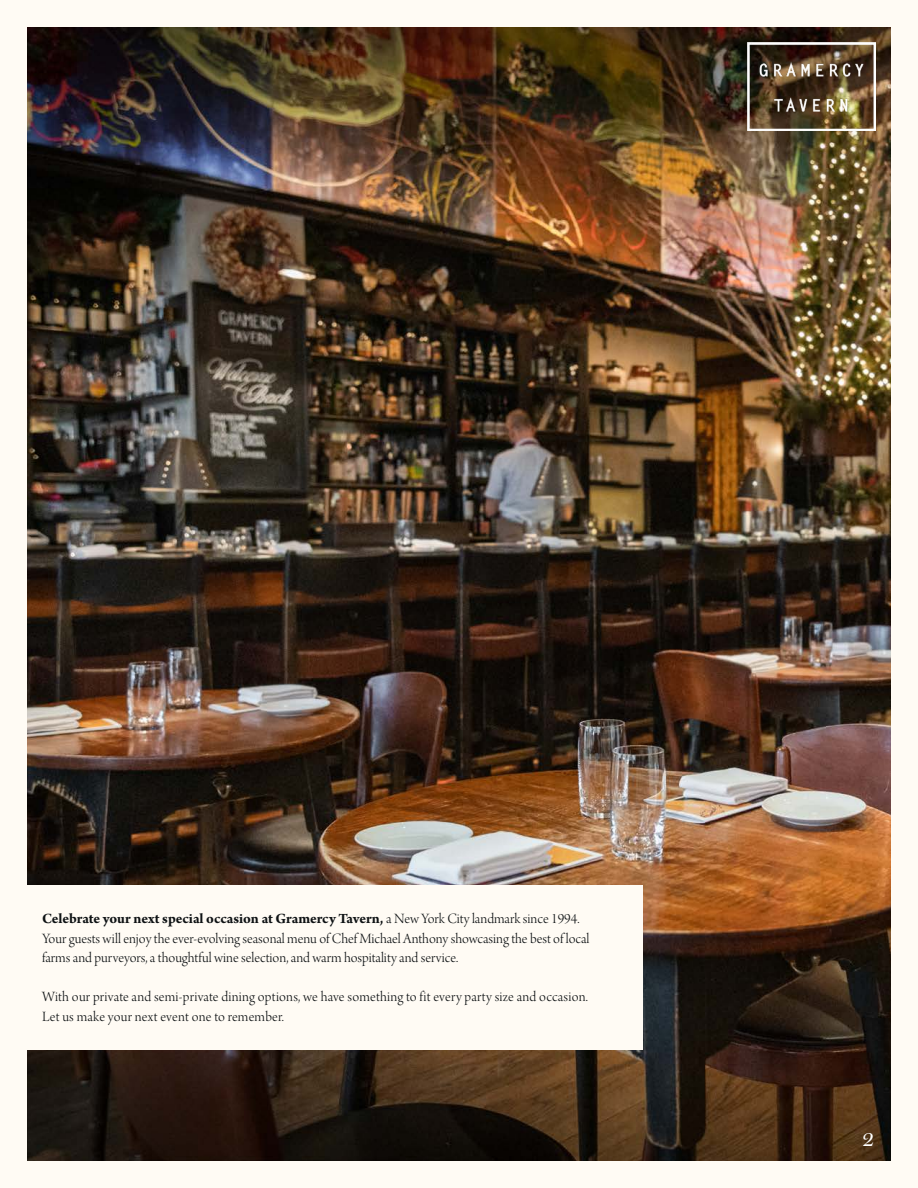
<style>
.page{position:relative;width:918px;height:1188px;background:#fffbf4}
.page>*{position:absolute;margin:0;border:0;box-sizing:border-box;transform-origin:0 0}
.t1{font:21px "Miller Display Roman";color:#fff}
.t2{font:15px/19.5px "Arno Pro Light Display";color:#0e1214}
.t3{font:700 15px "Arno Pro";letter-spacing:-.005em;color:#0e1214}
.s1{font-family:"Arno Pro Light Display";font-weight:400}
</style>
<div class="page">
<img style="left:27px;top:27px;width:864px;height:1134px">
<div style="left:26px;top:886px;width:617px;height:164px;background:#fffbf4"></div>
<img style="left:747px;top:42px;width:129px;height:89px">
<p class="t3" style="left:42px;top:910px;width:539px">Celebrate your next special occasion at Gramercy Tavern, <span class="s1">a New York City landmark since 1994.</span></p>
<p class="t2" style="left:42px;top:930px;width:549px">Your guests will enjoy the ever-evolving seasonal menu of Chef Michael Anthony showcasing the best of local farms and purveyors, a thoughtful wine selection, and warm hospitality and service.</p>
<p class="t2" style="left:42px;top:988px;width:547px">With our private and semi-private dining options, we have something to fit every party size and occasion.<br>Let us make your next event one to remember.</p>
<h1 class="t1" style="left:862px;top:1126px;width:14px">2</h1>
</div>
